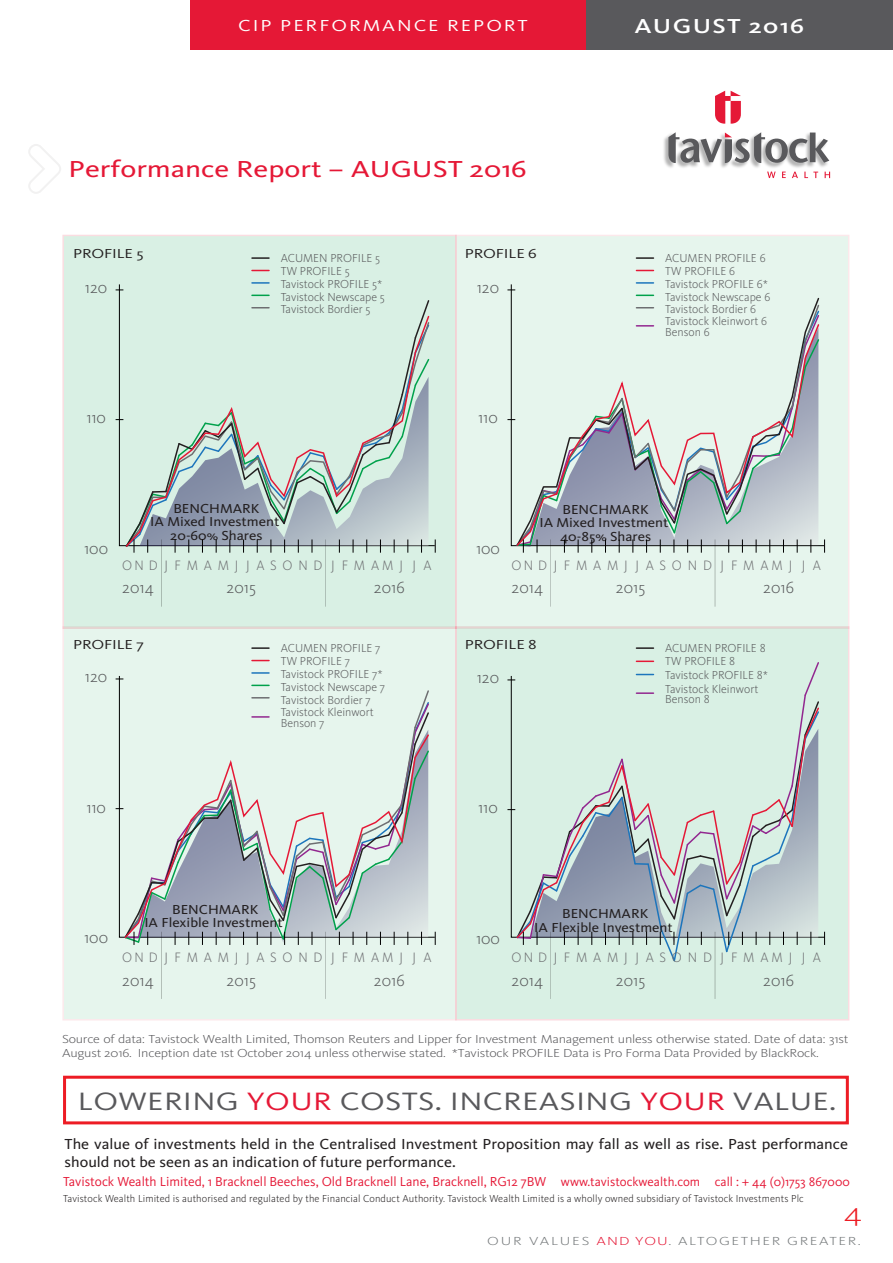
<style>
.page{position:relative;width:893px;height:1263px;background:#fff}
.page>*{position:absolute;margin:0;border:0;box-sizing:border-box;transform-origin:0 0}
.t1{font:300 27px "Kievit OT";color:#ed1c24;scale:1.25 1}
.t2{font:26.1px "Kievit OT";letter-spacing:.01em;color:#59595c;scale:1.25 1}
.t3{font:24px "Kievit OT";color:#e51836;scale:1.25 1}
.t4{font:500 21px "Kievit OT";letter-spacing:.05em;color:#fff;scale:1.25 1}
.t5{font:300 16.8px "Kievit OT";color:#58595b}
.t6{font:16.5px "Kievit OT";letter-spacing:.095em;color:#fff;scale:1.25 1}
.t7{font:15px/18.1px "Kievit OT";color:#231f20;scale:1.07 1}
.t8{font:300 14.1px "Kievit OT";color:#6d6e71;scale:.95 1}
.t9{font:13.5px/13.5px "Kievit OT";color:#231f20;text-align:center;scale:1.1 1}
.t10{font:13.5px "Kievit OT";color:#e51836}
.t11{font:13.5px "Kievit OT";letter-spacing:-.01em;color:#231f20;scale:1.25 1}
.t12{font:300 12.15px "Kievit OT";letter-spacing:.1em;color:#74787a;scale:1.29 1}
.t13{font:300 12px/25.8px "Kievit OT";color:#58595b}
.t14{font:300 12px/13.5px "Kievit OT";letter-spacing:-.015em;color:#59595c;scale:1.18 1}
.t15{font:300 10.5px "Kievit OT";letter-spacing:.01em;color:#231f20}
.s1{color:#e51836}
.s2{font-size:13.05px}
</style>
<div class="page">
<div style="left:455px;top:626px;width:394px;height:394px;background:#d9f0e4"></div>
<div style="left:62px;top:626px;width:395px;height:394px;background:#e6f5ed"></div>
<div style="left:62px;top:235px;width:395px;height:394px;background:#d9f0e4"></div>
<div style="left:455px;top:235px;width:394px;height:394px;background:#e6f5ed"></div>
<div style="left:439px;top:0;width:453px;height:49px;background:#59595c"></div>
<div style="left:191px;top:0;width:395px;height:49px;background:#e51836"></div>
<svg style="left:715px;top:91px;width:26px;height:33px"></svg>
<img style="left:663px;top:136px;width:167px;height:32px">
<svg style="left:668px;top:132px;width:161px;height:31px"></svg>
<svg style="left:767px;top:172px;width:9px;height:6px"></svg>
<svg style="left:782px;top:172px;width:4px;height:6px"></svg>
<svg style="left:792px;top:172px;width:6px;height:6px"></svg>
<svg style="left:804px;top:172px;width:14px;height:6px"></svg>
<svg style="left:825px;top:172px;width:5px;height:6px"></svg>
<svg style="left:252px;top:647px;width:17px;height:2px"></svg>
<svg style="left:252px;top:660px;width:17px;height:1px"></svg>
<svg style="left:636px;top:647px;width:17px;height:2px"></svg>
<svg style="left:252px;top:257px;width:17px;height:2px"></svg>
<svg style="left:252px;top:270px;width:17px;height:1px"></svg>
<svg style="left:252px;top:282px;width:17px;height:2px"></svg>
<svg style="left:636px;top:257px;width:17px;height:2px"></svg>
<svg style="left:636px;top:270px;width:17px;height:1px"></svg>
<svg style="left:636px;top:282px;width:17px;height:2px"></svg>
<svg style="left:636px;top:295px;width:17px;height:1px"></svg>
<svg style="left:28px;top:144px;width:33px;height:50px"></svg>
<div style="left:63px;top:1076px;width:786px;height:48px;border:3px solid #ed1c24"></div>
<hr style="left:161px;top:539px;width:1px;height:68px;background:#000">
<hr style="left:325px;top:539px;width:1px;height:68px;background:#000">
<svg style="left:116px;top:290px;width:320px;height:263px"></svg>
<hr style="left:551px;top:539px;width:1px;height:68px;background:#000">
<hr style="left:715px;top:539px;width:1px;height:68px;background:#000">
<svg style="left:507px;top:303px;width:318px;height:250px"></svg>
<hr style="left:161px;top:932px;width:1px;height:67px;background:#000">
<hr style="left:325px;top:932px;width:1px;height:67px;background:#000">
<svg style="left:116px;top:672px;width:320px;height:273px"></svg>
<hr style="left:551px;top:932px;width:1px;height:67px;background:#000">
<hr style="left:715px;top:932px;width:1px;height:67px;background:#000">
<svg style="left:507px;top:660px;width:318px;height:302px"></svg>
<h3 class="t6" style="left:238px;top:16px;width:233px">CIP PERFORMANCE REPORT</h3>
<h3 class="t3" style="left:69px;top:155px;width:368px">Performance Report – AUGUST 2016</h3>
<p class="t11" style="left:73px;top:245px;width:58px">PROFILE 5</p>
<p class="t11" style="left:465px;top:245px;width:59px">PROFILE 6</p>
<p class="t13" style="left:281px;top:283px;width:106px">Tavistock Newscape 5</p>
<p class="t13" style="left:281px;top:245px;width:103px">ACUMEN PROFILE 5<br>Tavistock PROFILE 5*<br>Tavistock Bordier 5</p>
<p class="t13" style="left:281px;top:258px;width:70px">TW PROFILE 5</p>
<h3 class="t5" style="left:85px;top:278px;width:24px">120</h3>
<h3 class="t5" style="left:477px;top:278px;width:24px">120</h3>
<h3 class="t5" style="left:86px;top:408px;width:21px">110</h3>
<h3 class="t5" style="left:478px;top:408px;width:21px">110</h3>
<h3 class="t4" style="left:634px;top:13px;width:137px">AUGUST 2016</h3>
<p class="t13" style="left:665px;top:245px;width:104px">ACUMEN PROFILE 6<br>Tavistock PROFILE 6*</p>
<p class="t13" style="left:665px;top:316px;width:103px;line-height:10.5px">Tavistock Kleinwort 6<br>Benson 6</p>
<p class="t13" style="left:665px;top:258px;width:71px">TW PROFILE 6</p>
<p class="t13" style="left:665px;top:283px;width:107px">Tavistock Newscape 6</p>
<p class="t13" style="left:665px;top:296px;width:92px">Tavistock Bordier 6</p>
<h3 class="t5" style="left:84px;top:538px;width:25px">100</h3>
<p class="t9" style="left:150px;top:501px;width:119px">BENCHMARK<br>IA Mixed Investment<br>20-60% Shares</p>
<p class="t9" style="left:539px;top:503px;width:119px">BENCHMARK<br>IA Mixed Investment<br>40-85% Shares</p>
<h3 class="t5" style="left:476px;top:538px;width:25px">100</h3>
<p class="t8" style="left:122px;top:556px;width:327px">O N D J F M A M J J A S O N D J F M A M J J A</p>
<h3 class="t5" style="left:122px;top:578px;width:33px">2014</h3>
<h3 class="t5" style="left:227px;top:578px;width:31px">2015</h3>
<h3 class="t5" style="left:374px;top:578px;width:32px">2016</h3>
<p class="t8" style="left:512px;top:556px;width:327px">O N D J F M A M J J A S O N D J F M A M J J A</p>
<h3 class="t5" style="left:512px;top:578px;width:33px">2014</h3>
<h3 class="t5" style="left:616px;top:578px;width:31px">2015</h3>
<h3 class="t5" style="left:763px;top:578px;width:32px">2016</h3>
<p class="t11" style="left:73px;top:637px;width:58px">PROFILE 7</p>
<p class="t11" style="left:465px;top:637px;width:59px">PROFILE 8</p>
<p class="t13" style="left:281px;top:673px;width:106px">Tavistock Newscape 7</p>
<p class="t13" style="left:281px;top:635px;width:103px">ACUMEN PROFILE 7<br>Tavistock PROFILE 7*<br>Tavistock Bordier 7</p>
<p class="t13" style="left:281px;top:707px;width:95px;line-height:10.5px">Tavistock Kleinwort<br>Benson 7</p>
<p class="t13" style="left:281px;top:648px;width:71px">TW PROFILE 7</p>
<h3 class="t5" style="left:85px;top:667px;width:24px">120</h3>
<h3 class="t5" style="left:477px;top:668px;width:24px">120</h3>
<h3 class="t5" style="left:86px;top:797px;width:21px">110</h3>
<h3 class="t5" style="left:478px;top:798px;width:21px">110</h3>
<p class="t13" style="left:665px;top:635px;width:102px">ACUMEN PROFILE 8</p>
<p class="t13" style="left:665px;top:668px;width:104px;line-height:13.6px">Tavistock PROFILE 8*<br>Tavistock Kleinwort</p>
<p class="t13" style="left:665px;top:686px;width:46px">Benson 8</p>
<p class="t13" style="left:665px;top:648px;width:71px">TW PROFILE 8</p>
<h3 class="t5" style="left:84px;top:927px;width:25px">100</h3>
<p class="t9" style="left:144px;top:902px;width:127px">BENCHMARK<br>IA Flexible Investment</p>
<p class="t8" style="left:122px;top:949px;width:327px">O N D J F M A M J J A S O N D J F M A M J J A</p>
<h3 class="t5" style="left:122px;top:970px;width:33px">2014</h3>
<h3 class="t5" style="left:227px;top:970px;width:31px">2015</h3>
<h3 class="t5" style="left:374px;top:970px;width:32px">2016</h3>
<h3 class="t5" style="left:476px;top:928px;width:25px">100</h3>
<p class="t9" style="left:534px;top:907px;width:127px">BENCHMARK<br>IA Flexible Investment</p>
<p class="t8" style="left:512px;top:949px;width:327px">O N D J F M A M J J A S O N D J F M A M J J A</p>
<h3 class="t5" style="left:512px;top:970px;width:33px">2014</h3>
<h3 class="t5" style="left:616px;top:970px;width:31px">2015</h3>
<h3 class="t5" style="left:763px;top:970px;width:32px">2016</h3>
<p class="t14" style="left:62px;top:1032px;width:668px">Source of data: Tavistock Wealth Limited, Thomson Reuters and Lipper for Investment Management unless otherwise stated. Date of data: 31st<br>August 2016. Inception date 1st October 2014 unless otherwise stated. *Tavistock PROFILE Data is Pro Forma Data Provided by BlackRock.</p>
<h2 class="t2" style="left:78px;top:1085px;width:608px">LOWERING <span class="s1">YOUR</span> COSTS. INCREASING <span class="s1">YOUR</span> VALUE.</h2>
<p class="t7" style="left:65px;top:1135px;width:734px">The value of investments held in the Centralised Investment Proposition may fall as well as rise. Past performance should not be seen as an indication of future performance.</p>
<p class="t15" style="left:63px;top:1192px;width:742px">Tavistock Wealth Limited is authorised and regulated by the Financial Conduct Authority. Tavistock Wealth Limited is a wholly owned subsidiary of Tavistock Investments Plc</p>
<p class="t10" style="left:63px;top:1173px;width:788px">Tavistock Wealth Limited, 1 Bracknell Beeches, Old Bracknell Lane, Bracknell, RG12 7BW <span class="s2">www.tavistockwealth.com call : + 44 (0)1753 867000</span></p>
<h1 class="t1" style="left:844px;top:1195px;width:16px">4</h1>
<p class="t12" style="left:487px;top:1233px;width:291px">OUR VALUES <span class="s1">AND YOU</span>. ALTOGETHER GREATER.</p>
</div>
